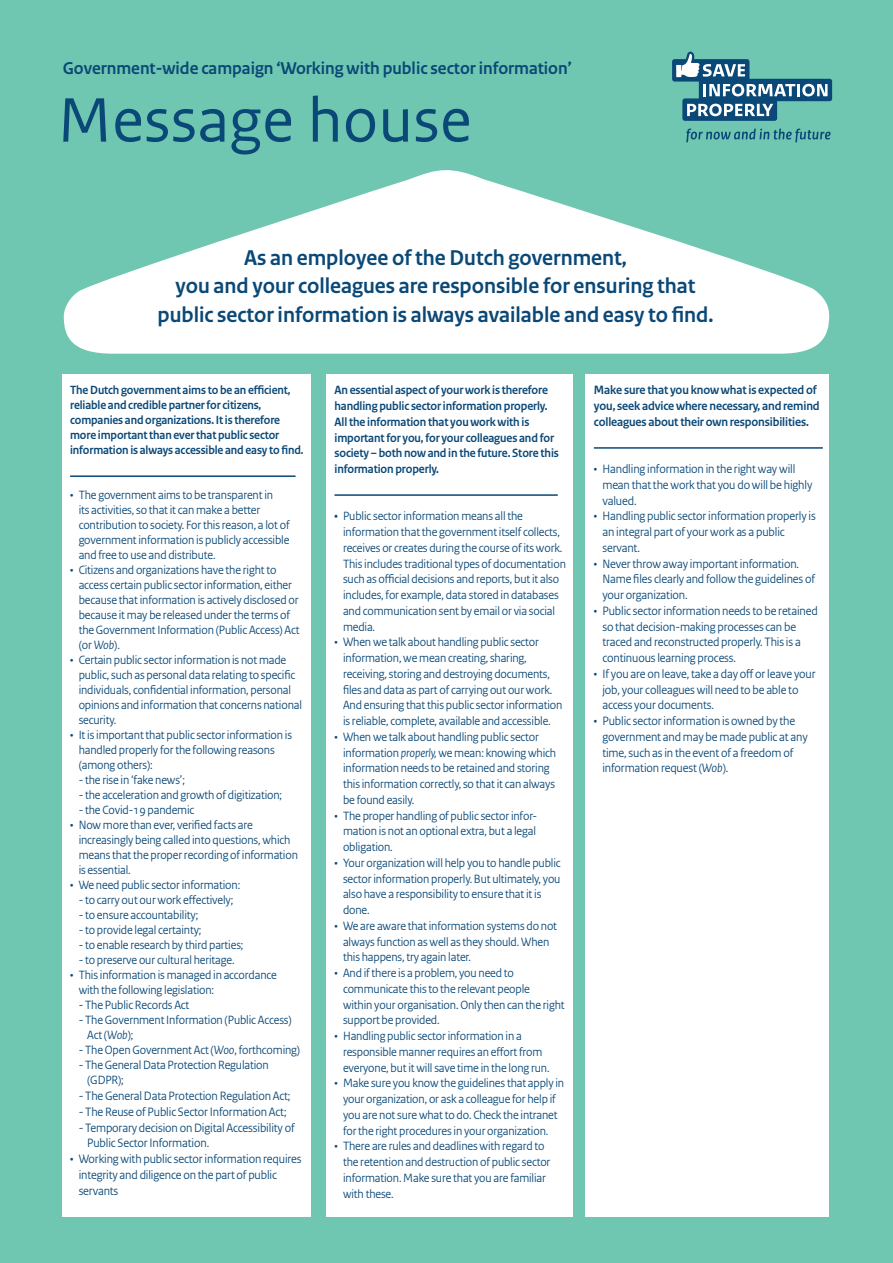
<style>
.page{position:relative;width:893px;height:1263px;background:#70c7b1}
.page>*{position:absolute;margin:0;border:0;box-sizing:border-box;transform-origin:0 0}
.t1{font:66px "Rijksoverheid Sans Text";color:#0a4877}
.t2{font:700 22.5px/28.5px "Rijksoverheid Sans";color:#0a4877;text-align:center}
.t3{font:700 18px "Rijksoverheid Sans";color:#0a4877}
.t4{font:12.75px/15.8px "Rijksoverheid Sans";letter-spacing:-.01em;color:#0a4877}
.t5{font:700 12.75px/15.8px "Rijksoverheid Sans";letter-spacing:-.01em;color:#0a4877}
.t6{font:12.6px/15.8px "Rijksoverheid Sans";letter-spacing:-.01em;color:#0a4877}
.t7{font:700 12.6px/15.8px "Rijksoverheid Sans";letter-spacing:-.01em;color:#0a4877}
.t8{font:700 12.45px/15px "Rijksoverheid Sans";letter-spacing:-.01em;color:#0a4877}
.s1{font-style:italic}
.s2{font-weight:700}
</style>
<div class="page">
<div style="left:62px;top:374px;width:248px;height:842px;background:#fff"></div>
<hr style="left:70px;top:475px;width:226px;height:2px;background:#0a4877">
<div style="left:326px;top:374px;width:247px;height:842px;background:#fff"></div>
<hr style="left:334px;top:494px;width:224px;height:2px;background:#0a4877">
<div style="left:585px;top:374px;width:244px;height:842px;background:#fff"></div>
<hr style="left:594px;top:447px;width:229px;height:2px;background:#0a4877">
<svg style="left:64px;top:170px;width:765px;height:184px;fill:#fff"></svg>
<svg style="left:686px;top:129px;width:145px;height:13px"></svg>
<svg style="left:672px;top:51px;width:160px;height:70px"></svg>
<h3 class="t3" style="left:63px;top:58px;width:510px">Government-wide campaign ‘Working with public sector information’</h3>
<h1 class="t1" style="left:57px;top:82px;width:416px">Message house</h1>
<h2 class="t2" style="left:158px;top:243px;width:557px">As an employee of the Dutch government,<br>you and your colleagues are responsible for ensuring that public sector information is always available and easy to find.</h2>
<p class="t8" style="left:70px;top:383px;width:235px">The Dutch government aims to be an efficient, reliable and credible partner for citizens, companies and organizations. It is therefore more important than ever that public sector information is always accessible and easy to find.</p>
<p class="t6" style="left:79px;top:488px;width:212px;line-height:15px;text-indent:-9px">• The government aims to be transparent in<br>its activities, so that it can make a better contribution to society. For this reason, a lot of government information is publicly accessible and free to use and distribute.</p>
<p class="t6" style="left:79px;top:563px;width:222px;line-height:15px;text-indent:-9px">• Citizens and organizations have the right to access certain public sector information, either because that information is actively disclosed or because it may be released under the terms of the Government Information (Public Access) Act (or <span class="s1">Wob</span>).</p>
<p class="t6" style="left:79px;top:653px;width:225px;line-height:15px;text-indent:-9px">• Certain public sector information is not made public, such as personal data relating to specific individuals, confidential information, personal opinions and information that concerns national security.</p>
<p class="t6" style="left:79px;top:728px;width:215px;line-height:15px;text-indent:-9px">• It is important that public sector information is handled properly for the following reasons (among others):</p>
<p class="t6" style="left:79px;top:772px;width:108px">- the rise in ‘fake news’;</p>
<p class="t6" style="left:79px;top:787px;width:205px">- the acceleration and growth of digitization;</p>
<p class="t6" style="left:79px;top:802px;width:117px">- the Covid-19 pandemic</p>
<p class="t6" style="left:79px;top:818px;width:221px;line-height:15px;text-indent:-9px">• Now more than ever, verified facts are increasingly being called into questions, which means that the proper recording of information is essential.</p>
<p class="t6" style="left:70px;top:877px;width:172px">• We need public sector information:</p>
<p class="t6" style="left:79px;top:892px;width:156px">- to carry out our work effectively;</p>
<p class="t6" style="left:79px;top:907px;width:121px">- to ensure accountability;</p>
<p class="t6" style="left:79px;top:922px;width:124px">- to provide legal certainty;</p>
<p class="t6" style="left:79px;top:937px;width:166px">- to enable research by third parties;</p>
<p class="t6" style="left:79px;top:952px;width:157px">- to preserve our cultural heritage.</p>
<p class="t6" style="left:79px;top:968px;width:200px;line-height:15px;text-indent:-9px">• This information is managed in accordance with the following legislation:</p>
<p class="t6" style="left:79px;top:997px;width:112px">- The Public Records Act</p>
<p class="t6" style="left:87px;top:1012px;width:206px;line-height:15px;text-indent:-9px">- The Government Information (Public Access)<br>Act (<span class="s1">Wob</span>);</p>
<p class="t6" style="left:79px;top:1042px;width:223px">- The Open Government Act (<span class="s1">Woo</span>, forthcoming)</p>
<p class="t6" style="left:87px;top:1057px;width:183px;line-height:15px;text-indent:-9px">- The General Data Protection Regulation (GDPR);</p>
<p class="t4" style="left:79px;top:1088px;width:213px">- The General Data Protection Regulation Act;</p>
<p class="t4" style="left:79px;top:1104px;width:209px">- The Reuse of Public Sector Information Act;</p>
<p class="t4" style="left:87px;top:1120px;width:209px;text-indent:-9px">- Temporary decision on Digital Accessibility of<br>Public Sector Information.</p>
<p class="t4" style="left:79px;top:1151px;width:224px;text-indent:-9px">• Working with public sector information requires integrity and diligence on the part of public servants</p>
<p class="t7" style="left:334px;top:383px;width:226px">An essential aspect of your work is therefore handling public sector information properly.<br>Allthe information that you work with is important for you, for your colleagues and for society – both now and in the future. Store this information properly.</p>
<p class="t6" style="left:343px;top:508px;width:224px;text-indent:-9px"><span class="s2">•</span> Public sector information means all the information that the government itself collects, receives or creates during the course of its work.<br>This includes traditional types of documentation such as official decisions and reports, but it also includes, for example, data stored in databases and communication sent by email or via social media.</p>
<p class="t6" style="left:343px;top:634px;width:221px;text-indent:-9px">• When we talk about handling public sector information, we mean creating, sharing, receiving, storing and destroying documents, files and data as part of carrying out our work.<br>And ensuring that this public sector information is reliable, complete, available and accessible.</p>
<p class="t6" style="left:343px;top:729px;width:215px;text-indent:-9px">• When we talk about handling public sector information <span class="s1">properly,</span> we mean: knowing which information needs to be retained and storing this information correctly, so that it can always be found easily.</p>
<p class="t6" style="left:343px;top:808px;width:195px;text-align:justify;text-indent:-9px">• The proper handling of public sector infor&shy;mation is not an optional extra, but a legal obligation.</p>
<p class="t6" style="left:343px;top:855px;width:219px;text-indent:-9px">• Your organization will help you to handle public sector information properly. But ultimately, you also have a responsibility to ensure that it is done.</p>
<p class="t6" style="left:343px;top:918px;width:216px;text-indent:-9px">• We are aware that information systems do not always function as well as they should. When this happens, try again later.</p>
<p class="t6" style="left:343px;top:965px;width:223px;text-indent:-9px">• And if there is a problem, you need to communicate this to the relevant people<br>within your organisation. Only then can the right support be provided.</p>
<p class="t6" style="left:343px;top:1028px;width:208px;text-indent:-9px">• Handling public sector information in a responsible manner requires an effort from everyone, but it will save time in the long run.</p>
<p class="t6" style="left:334px;top:1075px;width:231px;text-align:center">• Make sure you know the guidelines that apply in your organization, or ask a colleague for help if you are not sure what to do. Check the intranet for the right procedures in your organization.</p>
<p class="t6" style="left:343px;top:1138px;width:209px;text-indent:-9px">• There are rules and deadlines with regard to the retention and destruction of public sector information. Make sure that you are familiar with these.</p>
<p class="t5" style="left:594px;top:383px;width:227px">Make sure that you know what is expected of you, seek advice where necessary, and remind colleagues about their own responsibilities.</p>
<p class="t4" style="left:602px;top:461px;width:211px;text-indent:-9px">• Handling information in the right way will mean that the work that you do will be highly valued.</p>
<p class="t4" style="left:602px;top:508px;width:215px;text-indent:-9px">• Handling public sector information properly is an integral part of your work as a public servant.</p>
<p class="t4" style="left:602px;top:556px;width:214px;text-indent:-9px">• Never throw away important information.<br>Name files clearly and follow the guidelines of your organization.</p>
<p class="t4" style="left:602px;top:603px;width:217px;text-indent:-9px">• Public sector information needs to be retained so that decision-making processes can be traced and reconstructed properly. This is a continuous learning process.</p>
<p class="t4" style="left:602px;top:666px;width:215px;text-indent:-9px">• If you are on leave, take a day off or leave your job, your colleagues will need to be able to access your documents.</p>
<p class="t4" style="left:602px;top:713px;width:207px;text-indent:-9px">• Public sector information is owned by the government and may be made public at any time, such as in the event of a freedom of information request (<span class="s1">Wob</span>).</p>
</div>
